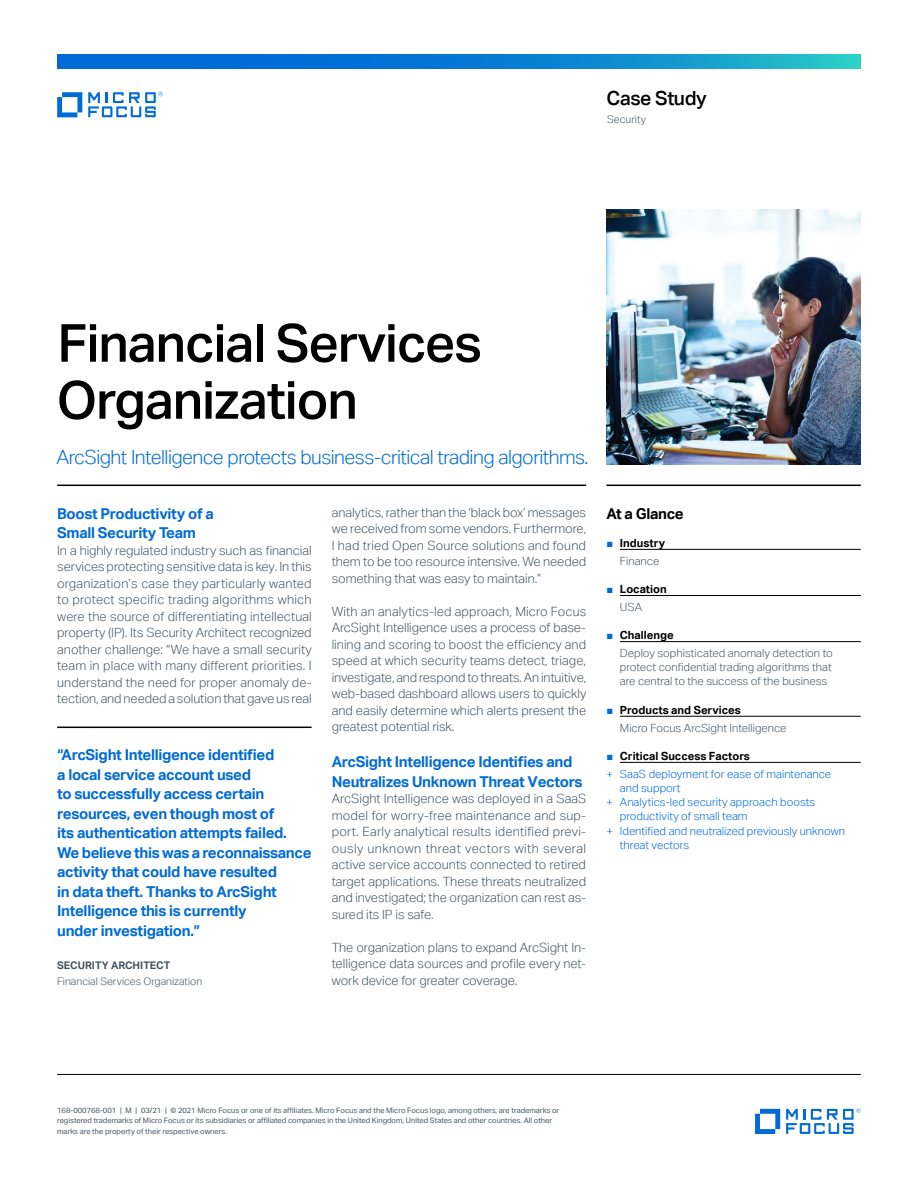
<style>
.page{position:relative;width:918px;height:1188px;background:#fff}
.page>*{position:absolute;margin:0;border:0;box-sizing:border-box;transform-origin:0 0}
.headline_35_38{font:500 52.5px/57px "Aktiv Grotesk";letter-spacing:-.02em;color:#000}
.intro1_13_16-light_b{font:300 19.5px "Aktiv Grotesk";letter-spacing:-.03em;color:#006bd6}
.collateral_name_13_1{font:500 19.5px "Aktiv Grotesk";letter-spacing:-.02em;color:#000}
.pull_quote_10_13-blu{font:700 15px/19.5px "Aktiv Grotesk";letter-spacing:-.02em;color:#006bd6}
.subhead_10_13-blue{font:700 15px/19.5px "Aktiv Grotesk";letter-spacing:-.02em;color:#006bd6}
.subhead_10_13{font:700 15px "Aktiv Grotesk";letter-spacing:-.02em;color:#000}
.body_8_5_11-grey{font:300 12.75px/16.5px "Aktiv Grotesk";letter-spacing:-.005em;color:#455560;text-align:justify}
.t1{font:300 11.25px/14.2px "Aktiv Grotesk";color:#006bd6}
.caption_7_5_9_5_inde{font:300 11.25px/14.2px "Aktiv Grotesk";color:#455560;text-align:justify}
.t2{font:700 11.25px "Aktiv Grotesk";color:#000}
.quote_title_7_11-gre{font:300 10.5px "Aktiv Grotesk";color:#455560}
.quote_name_caps_7_11{font:700 10.5px "Aktiv Grotesk";color:#455560}
.caption_7_9_5-grey{font:300 10.5px "Aktiv Grotesk";color:#455560}
.mousetype-legal_5_7{font:7.5px/10.5px "Aktiv Grotesk";color:#455560}
.s1{font-family:"Arial";font-weight:400;color:#006bd6}
</style>
<div class="page">
<hr style="left:57px;top:485px;width:529px;height:1px;background:#000">
<hr style="left:606px;top:485px;width:255px;height:1px;background:#000">
<img style="left:606px;top:210px;width:255px;height:254px">
<hr style="left:620px;top:549px;width:241px;height:1px;background:#000">
<hr style="left:620px;top:595px;width:241px;height:1px;background:#000">
<hr style="left:620px;top:641px;width:241px;height:1px;background:#000">
<hr style="left:620px;top:716px;width:241px;height:1px;background:#000">
<hr style="left:620px;top:762px;width:241px;height:1px;background:#000">
<hr style="left:57px;top:727px;width:255px;height:1px;background:#000">
<svg style="left:57px;top:92px;width:25px;height:25px"></svg>
<svg style="left:88px;top:92px;width:75px;height:25px"></svg>
<svg style="left:57px;top:54px;width:804px;height:15px;background:#0b84d1"></svg>
<hr style="left:57px;top:1074px;width:804px;height:1px;background:#000">
<svg style="left:755px;top:1109px;width:25px;height:25px"></svg>
<svg style="left:786px;top:1108px;width:75px;height:26px"></svg>
<p class="collateral_name_13_1" style="left:607px;top:86px;width:102px">Case Study</p>
<p class="caption_7_9_5-grey" style="left:607px;top:113px;width:40px">Security</p>
<p class="headline_35_38" style="left:57px;top:314px;width:427px">Financial Services<br>Organization</p>
<p class="intro1_13_16-light_b" style="left:56px;top:446px;width:534px">ArcSight Intelligence protects business-critical trading algorithms.</p>
<p class="subhead_10_13-blue" style="left:57px;top:503px;width:158px">Boost Productivity of a<br>Small Security Team</p>
<p class="body_8_5_11-grey" style="left:57px;top:542px;width:256px">In a highly regulated industry such as financial services protecting sensitive data is key. In this organization’s case they particularly wanted to protect specific trading algorithms which were the source of differentiating intellectual property (IP). Its Security Architect recognized another challenge: “We have a small security team in place with many different priorities. I understand the need for proper anomaly de&shy;tection, and needed a solution that gave us real</p>
<p class="pull_quote_10_13-blu" style="left:57px;top:745px;width:256px">“ArcSight Intelligence identified<br>a local service account used<br>to successfully access certain resources, even though most of<br>its authentication attempts failed.<br>We believe this was a reconnaissance activity that could have resulted<br>in data theft. Thanks to ArcSight<br>Intelligence this is currently<br>under investigation.”</p>
<p class="quote_name_caps_7_11" style="left:57px;top:958px;width:114px">SECURITY ARCHITECT</p>
<p class="quote_title_7_11-gre" style="left:57px;top:975px;width:147px">Financial Services Organization</p>
<p class="body_8_5_11-grey" style="left:332px;top:504px;width:256px">analytics, rather than the ‘black box’ messages we received from some vendors. Furthermore, I had tried Open Source solutions and found them to be too resource intensive. We needed something that was easy to maintain.”</p>
<p class="body_8_5_11-grey" style="left:332px;top:603px;width:256px">With an analytics-led approach, Micro Focus ArcSight Intelligence uses a process of base&shy;lining and scoring to boost the efficiency and speed at which security teams detect, triage, investigate, and respond to threats. An intuitive, web-based dashboard allows users to quickly and easily determine which alerts present the greatest potential risk.</p>
<p class="subhead_10_13-blue" style="left:332px;top:752px;width:252px">ArcSight Intelligence Identifies and<br>Neutralizes Unknown Threat Vectors</p>
<p class="body_8_5_11-grey" style="left:332px;top:791px;width:256px">ArcSight Intelligence was deployed in a SaaS model for worry-free maintenance and sup&shy;port. Early analytical results identified previ&shy;ously unknown threat vectors with several active service accounts connected to retired target applications. These threats neutralized and investigated; the organization can rest as&shy;sured its IP is safe.</p>
<p class="body_8_5_11-grey" style="left:332px;top:939px;width:256px">The organization plans to expand ArcSight In&shy;telligence data sources and profile every net&shy;work device for greater coverage.</p>
<p class="subhead_10_13" style="left:606px;top:504px;width:79px">At a Glance</p>
<p class="t2" style="left:606px;top:536px;width:60px"><span class="s1">■</span> Industry</p>
<p class="caption_7_5_9_5_inde" style="left:620px;top:554px;width:41px">Finance</p>
<p class="t2" style="left:606px;top:582px;width:62px"><span class="s1">■</span> Location</p>
<p class="caption_7_5_9_5_inde" style="left:620px;top:600px;width:24px">USA</p>
<p class="t2" style="left:606px;top:628px;width:69px"><span class="s1">■</span> Challenge</p>
<p class="caption_7_5_9_5_inde" style="left:620px;top:646px;width:215px">Deploy sophisticated anomaly detection to protect confidential trading algorithms that are central to the success of the business</p>
<p class="t2" style="left:606px;top:703px;width:136px"><span class="s1">■</span> Products and Services</p>
<p class="caption_7_5_9_5_inde" style="left:620px;top:720px;width:168px">Micro Focus ArcSight Intelligence</p>
<p class="t2" style="left:606px;top:749px;width:145px"><span class="s1">■</span> Critical Success Factors</p>
<p class="t1" style="left:620px;top:767px;width:213px;text-indent:-14px">+ SaaS deployment for ease of maintenance and support</p>
<p class="t1" style="left:620px;top:795px;width:197px;text-indent:-14px">+ Analytics-led security approach boosts productivity of small team</p>
<p class="t1" style="left:620px;top:824px;width:227px;text-indent:-14px">+ Identified and neutralized previously unknown threat vectors</p>
<p class="mousetype-legal_5_7" style="left:57px;top:1105px;width:504px">168-000768-001 | M | 03/21 | © 2021 Micro Focus or one of its affiliates. Micro Focus and the Micro Focus logo, among others, are trademarks or registered trademarks of Micro Focus or its subsidiaries or affiliated companies in the United Kingdom, United States and other countries. All other marks are the property of their respective owners.</p>
</div>
